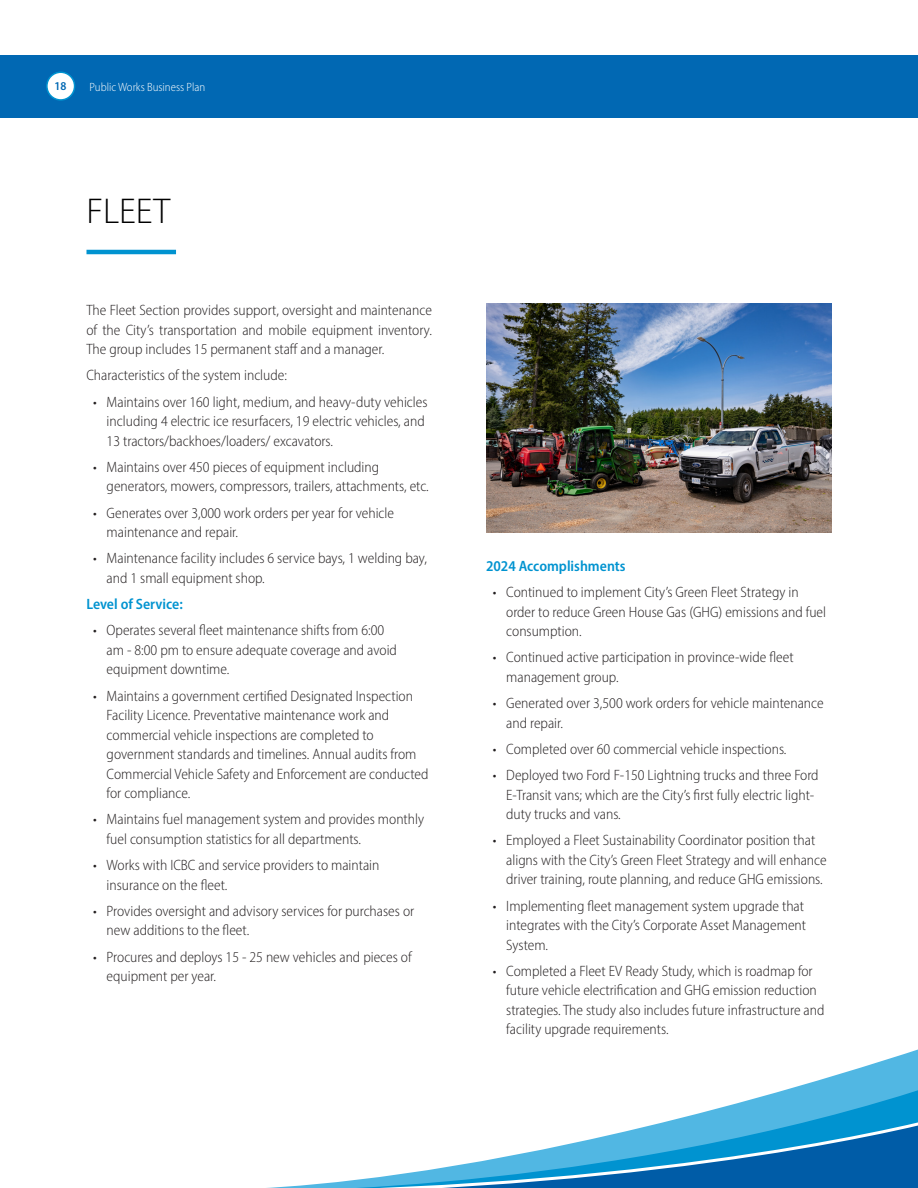
<style>
.page{position:relative;width:918px;height:1188px;background:#fff}
.page>*{position:absolute;margin:0;border:0;box-sizing:border-box;transform-origin:0 0}
.t1{font:300 36px "Myriad Pro";color:#000}
.t2{font:300 semi-condensed 15px/19.5px "Myriad Pro";color:#231f20}
.t3{font:600 semi-condensed 15px "Myriad Pro";color:#0093d0}
.t4{font:300 semi-condensed 12px "Myriad Pro";color:#fff}
.t5{font:600 semi-condensed 12px "Myriad Pro";color:#0168b3}
</style>
<div class="page">
<svg style="left:856px;top:1049px;width:62px;height:20px"></svg>
<svg style="left:267px;top:1069px;width:651px;height:119px"></svg>
<svg style="left:268px;top:1114px;width:65px;height:74px"></svg>
<svg style="left:333px;top:1111px;width:585px;height:77px"></svg>
<div style="left:0;top:55px;width:918px;height:62px;background:#0168b3"></div>
<hr style="left:86px;top:250px;width:90px;height:4px;background:#0093d0">
<img style="left:486px;top:304px;width:346px;height:229px">
<div style="left:47px;top:72px;width:28px;height:28px;background:#fff;border-radius:50%"></div>
<div style="left:46px;top:72px;width:29px;height:29px;border:2px solid #0093d0;border-radius:50%"></div>
<p class="t5" style="left:55px;top:78px;width:13px">18</p>
<p class="t4" style="left:90px;top:79px;width:117px">Public Works Business Plan</p>
<p class="t1" style="left:86px;top:189px;width:85px">FLEET</p>
<p class="t2" style="left:86px;top:300px;width:347px;text-align:justify">The Fleet Section provides support, oversight and maintenance of the City’s transportation and mobile equipment inventory.<br>The group includes 15 permanent staff and a manager.</p>
<p class="t2" style="left:86px;top:365px;width:202px">Characteristics of the system include:</p>
<p class="t2" style="left:107px;top:392px;width:322px;text-indent:-14px">• Maintains over 160 light, medium, and heavy-duty vehicles including 4 electric ice resurfacers, 19 electric vehicles, and<br>13 tractors/backhoes/loaders/ excavators.</p>
<p class="t2" style="left:107px;top:457px;width:324px;text-indent:-14px">• Maintains over 450 pieces of equipment including generators, mowers, compressors, trailers, attachments, etc.</p>
<p class="t2" style="left:107px;top:503px;width:289px;text-indent:-14px">• Generates over 3,000 work orders per year for vehicle maintenance and repair.</p>
<p class="t2" style="left:107px;top:548px;width:322px;text-indent:-14px">• Maintenance facility includes 6 service bays, 1 welding bay, and 1 small equipment shop.</p>
<p class="t3" style="left:86px;top:595px;width:98px">Level of Service:</p>
<p class="t2" style="left:107px;top:620px;width:292px;text-indent:-14px">• Operates several fleet maintenance shifts from 6:00 am - 8:00 pm to ensure adequate coverage and avoid equipment downtime.</p>
<p class="t2" style="left:107px;top:686px;width:323px;text-indent:-14px">• Maintains a government certified Designated Inspection Facility Licence. Preventative maintenance work and commercial vehicle inspections are completed to government standards and timelines. Annual audits from Commercial Vehicle Safety and Enforcement are conducted for compliance.</p>
<p class="t2" style="left:107px;top:809px;width:319px;text-indent:-14px">• Maintains fuel management system and provides monthly fuel consumption statistics for all departments.</p>
<p class="t2" style="left:107px;top:855px;width:274px;text-indent:-14px">• Works with ICBC and service providers to maintain insurance on the fleet.</p>
<p class="t2" style="left:107px;top:901px;width:309px;text-indent:-14px">• Provides oversight and advisory services for purchases or new additions to the fleet.</p>
<p class="t2" style="left:107px;top:947px;width:307px;text-indent:-14px">• Procures and deploys 15 - 25 new vehicles and pieces of equipment per year.</p>
<p class="t3" style="left:486px;top:557px;width:141px">2024 Accomplishments</p>
<p class="t2" style="left:506px;top:582px;width:321px;text-indent:-14px">• Continued to implement City’s Green Fleet Strategy in order to reduce Green House Gas (GHG) emissions and fuel consumption.</p>
<p class="t2" style="left:506px;top:648px;width:289px;text-indent:-14px">• Continued active participation in province-wide fleet management group.</p>
<p class="t2" style="left:506px;top:693px;width:319px;text-indent:-14px">• Generated over 3,500 work orders for vehicle maintenance and repair.</p>
<p class="t2" style="left:493px;top:739px;width:295px">• Completed over 60 commercial vehicle inspections.</p>
<p class="t2" style="left:506px;top:765px;width:314px;text-indent:-14px">• Deployed two Ford F-150 Lightning trucks and three Ford<br>E-Transit vans; which are the City’s first fully electric light&shy;duty trucks and vans.</p>
<p class="t2" style="left:506px;top:831px;width:322px;text-indent:-14px">• Employed a Fleet Sustainability Coordinator position that aligns with the City’s Green Fleet Strategy and will enhance driver training, route planning, and reduce GHG emissions.</p>
<p class="t2" style="left:506px;top:896px;width:301px;text-indent:-14px">• Implementing fleet management system upgrade that integrates with the City’s Corporate Asset Management<br>System.</p>
<p class="t2" style="left:506px;top:961px;width:320px;text-indent:-14px">• Completed a Fleet EV Ready Study, which is roadmap for future vehicle electrification and GHG emission reduction strategies. The study also includes future infrastructure and facility upgrade requirements.</p>
</div>
